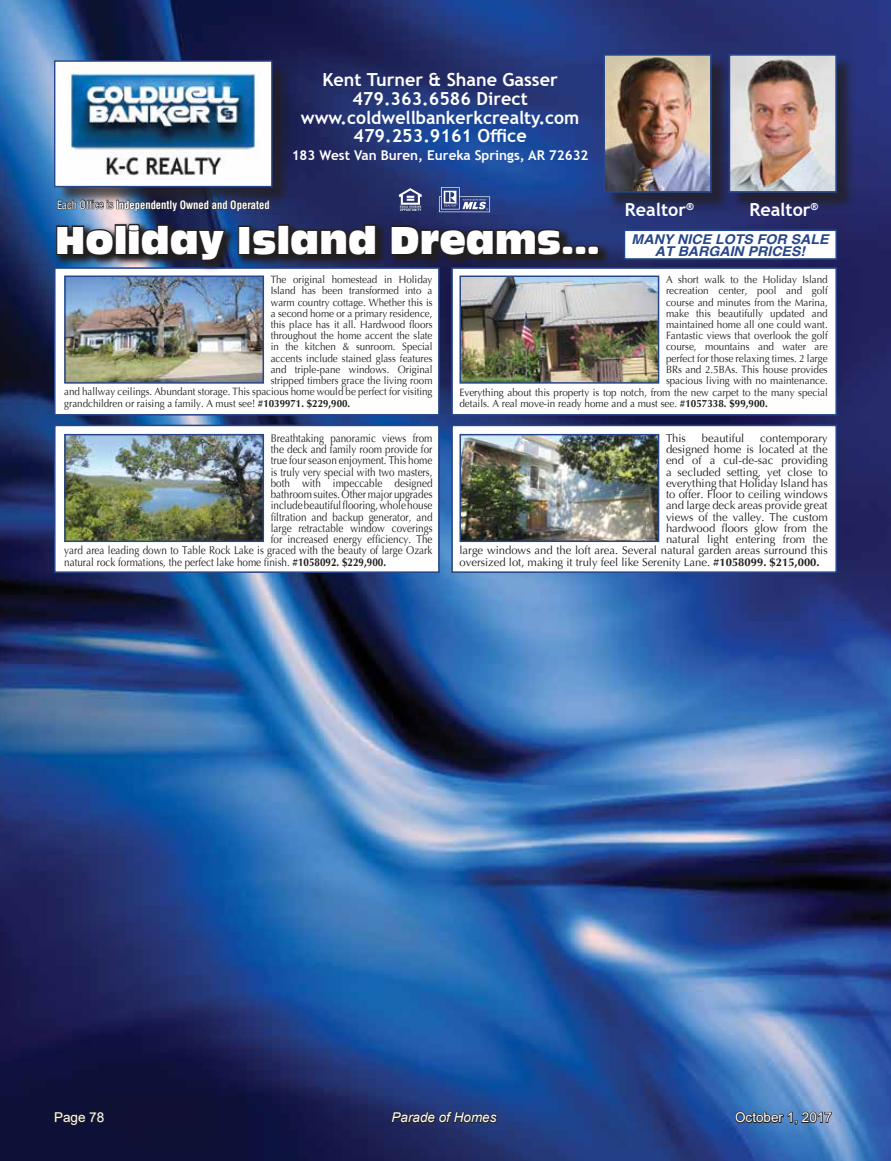
<style>
.page{position:relative;width:891px;height:1161px;background:#fff}
.page>*{position:absolute;margin:0;border:0;box-sizing:border-box;transform-origin:0 0}
.t1{font:36px "Antique Olive Compact";color:#fff}
.t2{font:700 18px/18.8px "Trebuchet MS";color:#fff;text-align:center}
.t3{font:700 13.5px "Trebuchet MS";color:#fff}
.t4{font:italic 700 13.5px/12px "Helvetica";color:#274689;text-align:center;scale:1.05 1}
.t5{font:13.5px "Arial";color:#fff}
.t6{font:italic 13.5px "Arial";color:#fff}
.t7{font:11.25px "Optima";color:#231f20;scale:.88 1}
.t8{font:11.25px "Optima";color:#231f20}
.t9{font:700 condensed 11.25px "Helvetica";color:#fff;scale:.94 1}
.t10{font:10.5px "Optima";color:#231f20;scale:.93 1}
.t11{font:10.5px "Optima";color:#231f20;scale:.94 1}
.s1{font-weight:400}
.s2{font-weight:700}
</style>
<div class="page">
<img style="left:0;top:0;width:891px;height:1161px">
<div style="left:56px;top:63px;width:235px;height:143px;background:#231f20;opacity:.75"></div>
<img style="left:56px;top:62px;width:215px;height:123px">
<div style="left:54px;top:60px;width:219px;height:127px;border:1px solid #274689"></div>
<div style="left:731px;top:56px;width:125px;height:155px;background:#231f20;opacity:.75"></div>
<img style="left:732px;top:57px;width:102px;height:133px">
<div style="left:729px;top:54px;width:108px;height:139px;border:2px solid #274689"></div>
<div style="left:606px;top:56px;width:124px;height:155px;background:#231f20;opacity:.75"></div>
<img style="left:606px;top:57px;width:103px;height:133px">
<div style="left:603px;top:54px;width:109px;height:139px;border:2px solid #274689"></div>
<img style="left:57px;top:199px;width:213px;height:17px">
<div style="left:451px;top:267px;width:386px;height:149px;background:#fff;border:2px solid #274689"></div>
<div style="left:54px;top:267px;width:386px;height:149px;background:#fff;border:2px solid #274689"></div>
<div style="left:451px;top:425px;width:386px;height:148px;background:#fff;border:2px solid #274689"></div>
<div style="left:54px;top:425px;width:386px;height:148px;background:#fff;border:2px solid #274689"></div>
<svg style="left:54px;top:221px;width:557px;height:51px"></svg>
<svg style="left:55px;top:222px;width:172px;height:39px;background:#2b2e39"></svg>
<svg style="left:237px;top:223px;width:140px;height:34px;background:#22222e"></svg>
<svg style="left:390px;top:224px;width:211px;height:34px;background:#222437"></svg>
<img style="left:66px;top:278px;width:196px;height:104px">
<div style="left:64px;top:276px;width:200px;height:108px;border:1px solid #274689"></div>
<img style="left:66px;top:436px;width:196px;height:104px">
<div style="left:64px;top:434px;width:200px;height:108px;border:1px solid #274689"></div>
<img style="left:461px;top:278px;width:196px;height:104px">
<div style="left:459px;top:276px;width:200px;height:108px;border:1px solid #274689"></div>
<img style="left:461px;top:436px;width:196px;height:104px">
<div style="left:459px;top:434px;width:200px;height:108px;border:1px solid #274689"></div>
<div style="left:624px;top:229px;width:213px;height:31px;background:#fff;border:2px solid #274689"></div>
<img style="left:439px;top:187px;width:51px;height:25px">
<svg style="left:403px;top:188px;width:7px;height:5px"></svg>
<svg style="left:54px;top:1111px;width:52px;height:16px"></svg>
<svg style="left:390px;top:1103px;width:108px;height:21px;background:#232f5c"></svg>
<svg style="left:734px;top:1110px;width:99px;height:16px;background:#405f87"></svg>
<h2 class="t2" style="left:301px;top:70px;width:280px">Kent Turner &amp; Shane Gasser<br>479.363.6586 Direct www.coldwellbankerkcrealty.com<br>479.253.9161 Office</h2>
<p class="t3" style="left:292px;top:147px;width:298px">183 West Van Buren, Eureka Springs, AR 72632</p>
<p class="t9" style="left:57px;top:197px;width:228px"><span class="s1">Each Office is</span> Independently Owned and Operated</p>
<h1 class="t1" style="left:55px;top:215px;width:546px">Holiday Island Dreams...</h1>
<p class="t10" style="left:271px;top:273px;width:175px">The original homestead in Holiday</p>
<p class="t10" style="left:271px;top:284px;width:175px">Island has been transformed into a</p>
<p class="t10" style="left:271px;top:295px;width:175px">warm country cottage. Whether this is</p>
<p class="t10" style="left:271px;top:307px;width:175px">a second home or a primary residence,</p>
<p class="t10" style="left:271px;top:318px;width:175px">this place has it all. Hardwood floors</p>
<p class="t10" style="left:271px;top:329px;width:175px">throughout the home accent the slate</p>
<p class="t10" style="left:271px;top:340px;width:175px">in the kitchen &amp; sunroom. Special</p>
<p class="t10" style="left:271px;top:352px;width:175px">accents include stained glass features</p>
<p class="t10" style="left:271px;top:363px;width:175px">and triple-pane windows. Original</p>
<p class="t10" style="left:271px;top:374px;width:175px">stripped timbers grace the living room</p>
<p class="t10" style="left:64px;top:385px;width:398px">and hallway ceilings. Abundant storage. This spacious home would be perfect for visiting</p>
<p class="t10" style="left:64px;top:397px;width:309px">grandchildren or raising a family. A must see! <span class="s2">#1039971. $229,900.</span></p>
<p class="t7" style="left:271px;top:431px;width:185px">Breathtaking panoramic views from</p>
<p class="t7" style="left:271px;top:442px;width:185px">the deck and family room provide for</p>
<p class="t7" style="left:271px;top:454px;width:185px">true four season enjoyment. This home</p>
<p class="t7" style="left:271px;top:465px;width:185px">is truly very special with two masters,</p>
<p class="t7" style="left:271px;top:476px;width:185px">both with impeccable designed</p>
<p class="t7" style="left:271px;top:487px;width:185px">bathroom suites. Other major upgrades</p>
<p class="t7" style="left:271px;top:499px;width:185px">include beautiful flooring, whole house</p>
<p class="t7" style="left:271px;top:510px;width:185px">filtration and backup generator, and</p>
<p class="t7" style="left:271px;top:521px;width:185px">large retractable window coverings</p>
<p class="t7" style="left:271px;top:532px;width:185px">for increased energy efficiency. The</p>
<p class="t7" style="left:64px;top:544px;width:420px">yard area leading down to Table Rock Lake is graced with the beauty of large Ozark</p>
<p class="t7" style="left:64px;top:555px;width:367px">natural rock formations, the perfect lake home finish. <span class="s2">#1058092. $229,900.</span></p>
<h2 class="t2" style="left:625px;top:200px;width:70px">Realtor<sup>®</sup></h2>
<h2 class="t2" style="left:749px;top:200px;width:70px">Realtor<sup>®</sup></h2>
<p class="t4" style="left:632px;top:234px;width:189px">MANY NICE LOTS FOR SALE<br>AT BARGAIN PRICES!</p>
<p class="t11" style="left:666px;top:273px;width:174px">A short walk to the Holiday Island</p>
<p class="t11" style="left:666px;top:284px;width:174px">recreation center, pool and golf</p>
<p class="t11" style="left:666px;top:295px;width:174px">course and minutes from the Marina,</p>
<p class="t11" style="left:666px;top:307px;width:174px">make this beautifully updated and</p>
<p class="t11" style="left:666px;top:318px;width:174px">maintained home all one could want.</p>
<p class="t11" style="left:666px;top:329px;width:174px">Fantastic views that overlook the golf</p>
<p class="t11" style="left:666px;top:340px;width:174px">course, mountains and water are</p>
<p class="t11" style="left:666px;top:352px;width:174px">perfect for those relaxing times. 2 large</p>
<p class="t11" style="left:666px;top:363px;width:174px">BRs and 2.5BAs. This house provides</p>
<p class="t11" style="left:666px;top:374px;width:174px">spacious living with no maintenance.</p>
<p class="t11" style="left:460px;top:385px;width:393px">Everything about this property is top notch, from the new carpet to the many special</p>
<p class="t11" style="left:460px;top:397px;width:329px">details. A real move-in ready home and a must see. <span class="s2">#1057338. $99,900.</span></p>
<p class="t8" style="left:666px;top:431px;width:22px">This</p>
<p class="t8" style="left:702px;top:431px;width:44px">beautiful</p>
<p class="t8" style="left:760px;top:431px;width:69px">contemporary</p>
<p class="t8" style="left:666px;top:442px;width:163px">designed home is located at the</p>
<p class="t8" style="left:666px;top:454px;width:163px">end of a cul-de-sac providing</p>
<p class="t8" style="left:666px;top:465px;width:163px">a secluded setting, yet close to</p>
<p class="t8" style="left:666px;top:476px;width:163px">everything that Holiday Island has</p>
<p class="t8" style="left:666px;top:487px;width:163px">to offer. Floor to ceiling windows</p>
<p class="t8" style="left:666px;top:499px;width:163px">and large deck areas provide great</p>
<p class="t8" style="left:666px;top:510px;width:163px">views of the valley. The custom</p>
<p class="t8" style="left:666px;top:521px;width:163px">hardwood floors glow from the</p>
<p class="t8" style="left:666px;top:532px;width:163px">natural light entering from the</p>
<p class="t8" style="left:460px;top:544px;width:370px">large windows and the loft area. Several natural garden areas surround this</p>
<p class="t8" style="left:460px;top:555px;width:362px">oversized lot, making it truly feel like Serenity Lane. <span class="s2">#1058099. $215,000.</span></p>
<p class="t5" style="left:54px;top:1108px;width:52px">Page 78</p>
<p class="t6" style="left:392px;top:1109px;width:107px">Parade of Homes</p>
<p class="t5" style="left:735px;top:1108px;width:98px">October 1, 2017</p>
</div>
